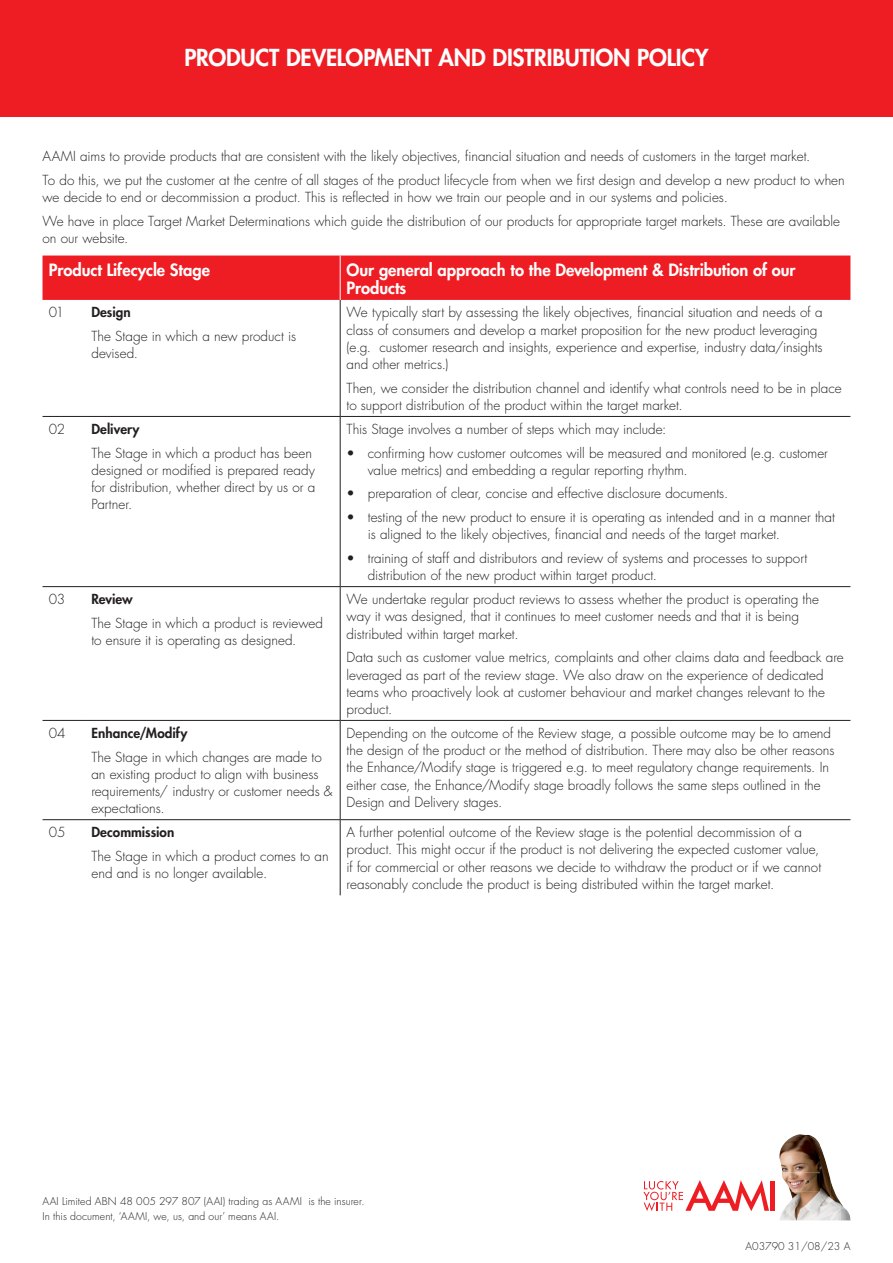
<style>
.page{position:relative;width:893px;height:1263px;background:#fff}
.page>*{position:absolute;margin:0;border:0;box-sizing:border-box;transform-origin:0 0}
.Headlines{font:800 22.8px "Futura Std";letter-spacing:-.005em;color:#fff}
.t1{font:800 16.5px/18px "Futura Std";color:#fff}
.body{font:300 13.5px/17.2px "Futura Std";color:#231f20}
.body-2{font:800 13.5px "Futura Std";color:#231f20}
.body-3{font:300 10.5px/15px "Futura Std";letter-spacing:.005em;color:#231f20}
</style>
<div class="page">
<div style="left:43px;top:256px;width:807px;height:44px;background:#ee1d23"></div>
<hr style="left:340px;top:256px;width:1px;height:44px;background:#fff">
<hr style="left:43px;top:416px;width:42px;height:1px;background:#231f20">
<hr style="left:85px;top:416px;width:255px;height:1px;background:#231f20">
<hr style="left:340px;top:416px;width:510px;height:1px;background:#231f20">
<hr style="left:43px;top:586px;width:42px;height:1px;background:#231f20">
<hr style="left:85px;top:586px;width:255px;height:1px;background:#231f20">
<hr style="left:340px;top:586px;width:510px;height:1px;background:#231f20">
<hr style="left:43px;top:720px;width:42px;height:1px;background:#231f20">
<hr style="left:85px;top:720px;width:255px;height:1px;background:#231f20">
<hr style="left:340px;top:720px;width:510px;height:1px;background:#231f20">
<hr style="left:43px;top:819px;width:42px;height:1px;background:#231f20">
<hr style="left:85px;top:819px;width:255px;height:1px;background:#231f20">
<hr style="left:340px;top:819px;width:510px;height:1px;background:#231f20">
<hr style="left:340px;top:300px;width:1px;height:116px;background:#231f20">
<hr style="left:340px;top:417px;width:1px;height:169px;background:#231f20">
<hr style="left:340px;top:587px;width:1px;height:133px;background:#231f20">
<hr style="left:340px;top:721px;width:1px;height:98px;background:#231f20">
<hr style="left:340px;top:820px;width:1px;height:75px;background:#231f20">
<div style="left:0;top:0;width:893px;height:117px;background:#ee1d23"></div>
<div style="left:770px;top:1181px;width:5px;height:30px;background:#ee1d23"></div>
<svg style="left:643px;top:1180px;width:126px;height:31px"></svg>
<img style="left:779px;top:1134px;width:41px;height:38px">
<img style="left:820px;top:1145px;width:10px;height:75px">
<img style="left:782px;top:1172px;width:38px;height:20px">
<img style="left:830px;top:1178px;width:10px;height:42px">
<img style="left:789px;top:1192px;width:31px;height:28px">
<img style="left:780px;top:1203px;width:9px;height:17px">
<img style="left:840px;top:1202px;width:10px;height:18px">
<p class="Headlines" style="left:185px;top:43px;width:525px">PRODUCT DEVELOPMENT AND DISTRIBUTION POLICY</p>
<p class="body" style="left:43px;top:148px;width:769px">AAMI aims to provide products that are consistent with the likely objectives, financial situation and needs of customers in the target market.</p>
<p class="body" style="left:43px;top:172px;width:804px">To do this, we put the customer at the centre of all stages of the product lifecycle from when we first design and develop a new product to when we decide to end or decommission a product. This is reflected in how we train our people and in our systems and policies.</p>
<p class="body" style="left:43px;top:213px;width:799px">We have in place Target Market Determinations which guide the distribution of our products for appropriate target markets. These are available on our website.</p>
<p class="t1" style="left:49px;top:260px;width:163px">Product Lifecycle Stage</p>
<p class="t1" style="left:347px;top:260px;width:451px">Our general approach to the Development &amp; Distribution of our<br>Products</p>
<p class="body" style="left:49px;top:304px;width:17px">01</p>
<p class="body-2" style="left:91px;top:304px;width:41px">Design</p>
<p class="body" style="left:91px;top:328px;width:206px">The Stage in which a new product is devised.</p>
<p class="body" style="left:347px;top:304px;width:477px">We typically start by assessing the likely objectives, financial situation and needs of a class of consumers and develop a market proposition for the new product leveraging (e.g. customer research and insights, experience and expertise, industry data/insights and other metrics.)</p>
<p class="body" style="left:347px;top:380px;width:497px">Then, we consider the distribution channel and identify what controls need to be in place to support distribution of the product within the target market.</p>
<p class="body" style="left:49px;top:421px;width:18px">02</p>
<p class="body-2" style="left:91px;top:420px;width:50px">Delivery</p>
<p class="body" style="left:91px;top:444px;width:225px">The Stage in which a product has been designed or modified is prepared ready for distribution, whether direct by us or a<br>Partner.</p>
<p class="body" style="left:49px;top:591px;width:18px">03</p>
<p class="body-2" style="left:91px;top:591px;width:43px">Review</p>
<p class="body" style="left:91px;top:615px;width:233px">The Stage in which a product is reviewed to ensure it is operating as designed.</p>
<p class="body" style="left:49px;top:725px;width:18px">04</p>
<p class="body-2" style="left:91px;top:724px;width:98px">Enhance/Modify</p>
<p class="body" style="left:91px;top:748px;width:243px">The Stage in which changes are made to an existing product to align with business requirements/ industry or customer needs &amp; expectations.</p>
<p class="body" style="left:49px;top:824px;width:18px">05</p>
<p class="body-2" style="left:91px;top:824px;width:84px">Decommission</p>
<p class="body" style="left:91px;top:848px;width:239px">The Stage in which a product comes to an end and is no longer available.</p>
<p class="body" style="left:347px;top:421px;width:321px">This Stage involves a number of steps which may include:</p>
<p class="body" style="left:368px;top:444px;width:462px;text-indent:-21px">• confirming how customer outcomes will be measured and monitored (e.g. customer value metrics) and embedding a regular reporting rhythm.</p>
<p class="body" style="left:347px;top:485px;width:383px">• preparation of clear, concise and effective disclosure documents.</p>
<p class="body" style="left:368px;top:509px;width:469px;text-indent:-21px">• testing of the new product to ensure it is operating as intended and in a manner that is aligned to the likely objectives, financial and needs of the target market.</p>
<p class="body" style="left:368px;top:550px;width:441px;text-indent:-21px">• training of staff and distributors and review of systems and processes to support distribution of the new product within target product.</p>
<p class="body" style="left:347px;top:591px;width:474px">We undertake regular product reviews to assess whether the product is operating the way it was designed, that it continues to meet customer needs and that it is being distributed within target market.</p>
<p class="body" style="left:347px;top:649px;width:499px">Data such as customer value metrics, complaints and other claims data and feedback are leveraged as part of the review stage. We also draw on the experience of dedicated teams who proactively look at customer behaviour and market changes relevant to the product.</p>
<p class="body" style="left:347px;top:725px;width:489px">Depending on the outcome of the Review stage, a possible outcome may be to amend the design of the product or the method of distribution. There may also be other reasons the Enhance/Modify stage is triggered e.g. to meet regulatory change requirements. In either case, the Enhance/Modify stage broadly follows the same steps outlined in the Design and Delivery stages.</p>
<p class="body" style="left:347px;top:824px;width:476px">A further potential outcome of the Review stage is the potential decommission of a product. This might occur if the product is not delivering the expected customer value, if for commercial or other reasons we decide to withdraw the product or if we cannot reasonably conclude the product is being distributed within the target market.</p>
<p class="body-3" style="left:43px;top:1194px;width:324px">AAI Limited ABN 48 005 297 807 (AAI) trading as AAMI is the insurer.<br>In this document, ‘AAMI, we, us, and our’ means AAI.</p>
<p class="body-3" style="left:745px;top:1239px;width:107px">A03790 31/08/23 A</p>
</div>
